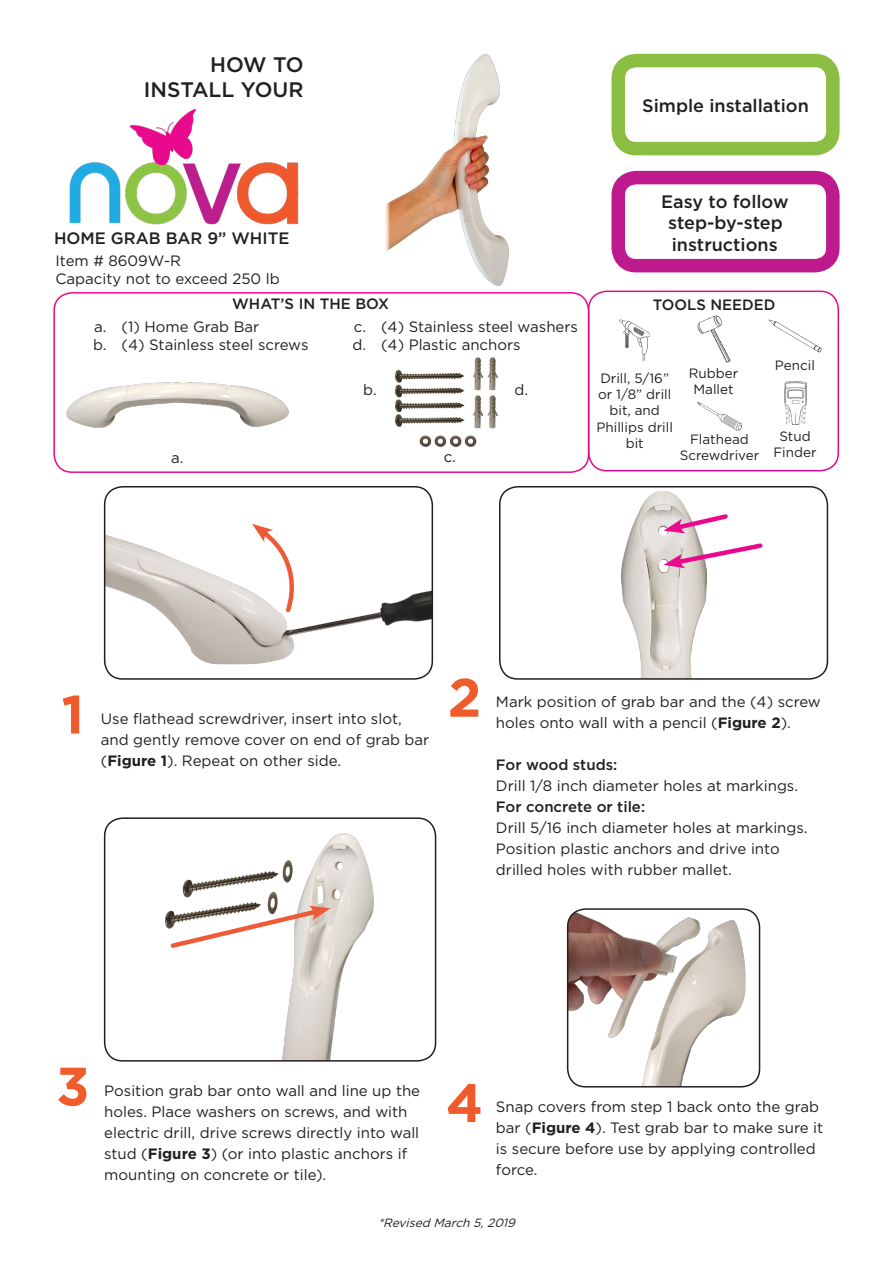
<style>
.page{position:relative;width:893px;height:1263px;background:#fff}
.page>*{position:absolute;margin:0;border:0;box-sizing:border-box;transform-origin:0 0}
.t1{font:700 54px "Gotham";color:#f05b2c}
.t2{font:500 21px/25.2px "Gotham";color:#231f20;text-align:right}
.t3{font:500 18px "Gotham";color:#231f20}
.t4{font:500 16.5px "Gotham";color:#231f20}
.t5{font:15px/21px "Gotham";color:#231f20}
.t6{font:500 15px "Gotham";color:#231f20}
.t7{font:13.5px/16.2px "Gotham";color:#231f20;text-align:center}
.t8{font:italic 12px "Gotham";color:#231f20}
.s1{font-weight:700}
</style>
<div class="page">
<div style="left:53px;top:292px;width:536px;height:181px;border:2px solid #e9098d;border-radius:18px"></div>
<div style="left:588px;top:291px;width:251px;height:180px;border:2px solid #e9098d;border-radius:18px"></div>
<img style="left:385px;top:54px;width:124px;height:232px">
<img style="left:69px;top:108px;width:230px;height:117px">
<div style="left:611px;top:171px;width:229px;height:101px;border:14px solid #bd1a8d;border-radius:18px"></div>
<div style="left:611px;top:54px;width:229px;height:101px;border:14px solid #8bbe43;border-radius:18px"></div>
<img style="left:395px;top:357px;width:103px;height:90px">
<img style="left:619px;top:320px;width:31px;height:40px">
<img style="left:768px;top:319px;width:54px;height:33px">
<img style="left:697px;top:402px;width:45px;height:29px">
<img style="left:784px;top:381px;width:23px;height:44px">
<img style="left:697px;top:315px;width:34px;height:48px">
<img style="left:107px;top:535px;width:323px;height:129px">
<div style="left:104px;top:486px;width:329px;height:194px;border:2px solid #231f20;border-radius:18px"></div>
<img style="left:621px;top:491px;width:85px;height:186px">
<div style="left:499px;top:486px;width:329px;height:194px;border:2px solid #231f20;border-radius:18px"></div>
<img style="left:165px;top:833px;width:208px;height:225px">
<div style="left:104px;top:817px;width:332px;height:244px;border:2px solid #231f20;border-radius:18px"></div>
<img style="left:568px;top:911px;width:178px;height:176px">
<div style="left:567px;top:908px;width:193px;height:179px;border:2px solid #231f20;border-radius:18px"></div>
<img style="left:67px;top:382px;width:221px;height:46px">
<svg style="left:664px;top:511px;width:64px;height:22px"></svg>
<svg style="left:664px;top:540px;width:99px;height:28px"></svg>
<svg style="left:252px;top:524px;width:54px;height:90px"></svg>
<svg style="left:167px;top:906px;width:164px;height:45px"></svg>
<p class="t2" style="left:144px;top:51px;width:161px">HOW TO<br>INSTALL YOUR</p>
<p class="t3" style="left:642px;top:96px;width:168px">Simple installation</p>
<p class="t4" style="left:54px;top:229px;width:237px">HOME GRAB BAR 9” WHITE</p>
<p class="t5" style="left:55px;top:252px;width:226px;line-height:18px">Item # 8609W-R<br>Capacity not to exceed 250 lb</p>
<p class="t6" style="left:232px;top:295px;width:159px">WHAT’S IN THE BOX</p>
<p class="t5" style="left:94px;top:316px;width:167px">a. (1) Home Grab Bar</p>
<p class="t5" style="left:93px;top:334px;width:217px">b. (4) Stainless steel screws</p>
<p class="t5" style="left:171px;top:447px;width:14px">a.</p>
<p class="t5" style="left:354px;top:316px;width:226px">c. (4) Stainless steel washers</p>
<p class="t5" style="left:352px;top:334px;width:170px">d. (4) Plastic anchors</p>
<p class="t5" style="left:363px;top:379px;width:15px">b.</p>
<p class="t5" style="left:444px;top:446px;width:14px">c.</p>
<p class="t5" style="left:514px;top:379px;width:15px">d.</p>
<p class="t3" style="left:661px;top:191px;width:129px">Easy to follow</p>
<p class="t3" style="left:668px;top:213px;width:116px">step-by-step</p>
<p class="t3" style="left:672px;top:234px;width:107px">instructions</p>
<p class="t6" style="left:653px;top:296px;width:124px">TOOLS NEEDED</p>
<p class="t7" style="left:596px;top:370px;width:78px">Drill, 5/16” or 1/8” drill bit, and<br>Phillips drill bit</p>
<p class="t7" style="left:689px;top:365px;width:51px">Rubber<br>Mallet</p>
<p class="t7" style="left:775px;top:357px;width:42px">Pencil</p>
<p class="t7" style="left:680px;top:431px;width:81px">Flathead<br>Screwdriver</p>
<p class="t7" style="left:773px;top:427px;width:45px">Stud<br>Finder</p>
<p class="t1" style="left:61px;top:683px;width:24px">1</p>
<p class="t5" style="left:101px;top:708px;width:330px">Use flathead screwdriver, insert into slot, and gently remove cover on end of grab bar (<span class="s1">Figure 1</span>). Repeat on other side.</p>
<p class="t1" style="left:448px;top:666px;width:35px">2</p>
<p class="t5" style="left:496px;top:691px;width:326px">Mark position of grab bar and the (4) screw holes onto wall with a pencil (<span class="s1">Figure 2</span>).</p>
<p class="t6" style="left:496px;top:756px;width:123px">For wood studs:</p>
<p class="t5" style="left:496px;top:775px;width:304px">Drill 1/8 inch diameter holes at markings.</p>
<p class="t6" style="left:496px;top:798px;width:151px">For concrete or tile:</p>
<p class="t5" style="left:496px;top:817px;width:313px">Drill 5/16 inch diameter holes at markings.<br>Position plastic anchors and drive into drilled holes with rubber mallet.</p>
<p class="t1" style="left:56px;top:1055px;width:35px">3</p>
<p class="t5" style="left:104px;top:1080px;width:317px">Position grab bar onto wall and line up the holes. Place washers on screws, and with electric drill, drive screws directly into wall stud (<span class="s1">Figure 3</span>) (or into plastic anchors if mounting on concrete or tile).</p>
<p class="t1" style="left:446px;top:1072px;width:39px">4</p>
<p class="t5" style="left:496px;top:1096px;width:329px">Snap covers from step 1 back onto the grab bar (<span class="s1">Figure 4</span>). Test grab bar to make sure it is secure before use by applying controlled force.</p>
<p class="t8" style="left:378px;top:1216px;width:142px">*Revised March 5,2019</p>
</div>
